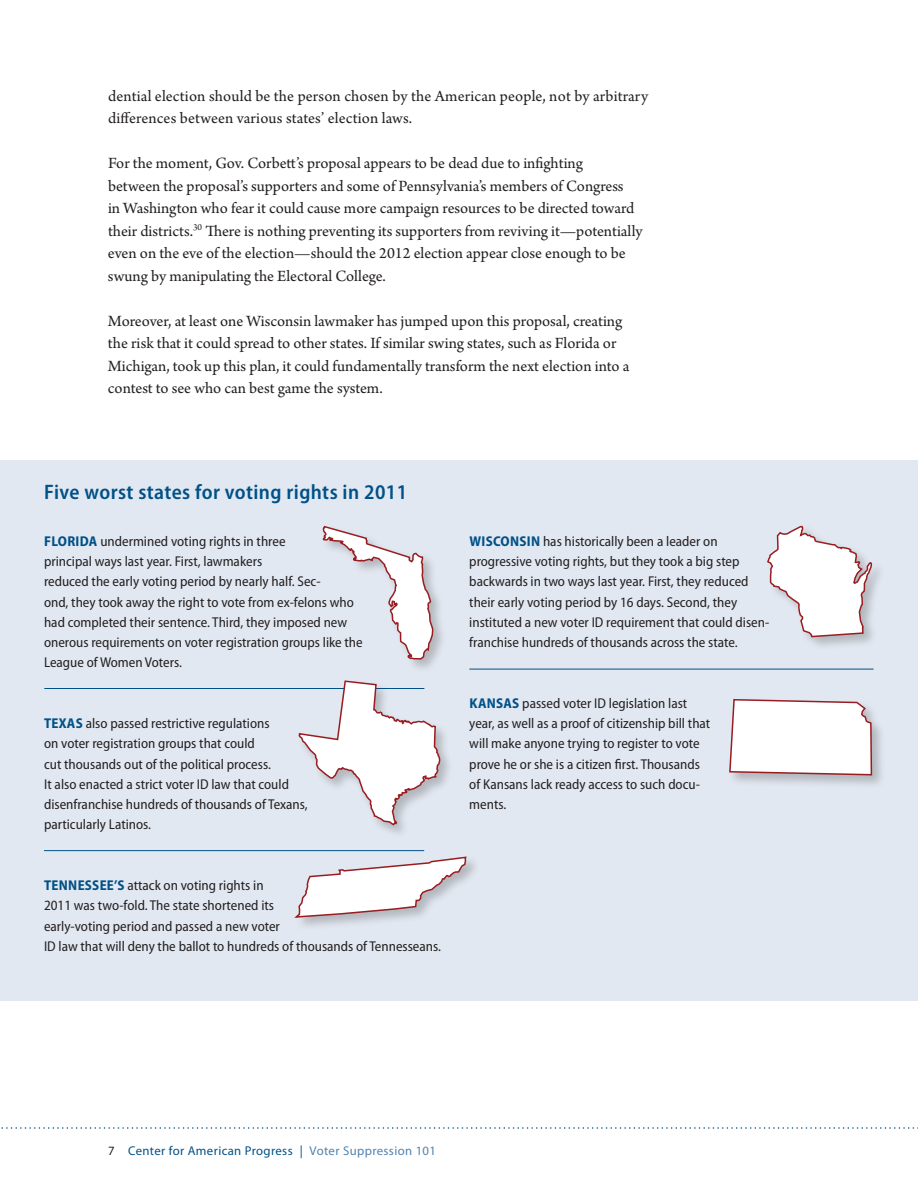
<style>
.page{position:relative;width:918px;height:1188px;background:#fff}
.page>*{position:absolute;margin:0;border:0;box-sizing:border-box;transform-origin:0 0}
.t1{font:600 semi-condensed 21px "Myriad Pro";letter-spacing:.02em;color:#005187}
.t2{font:16.5px/22.5px "Arno Pro";color:#231f20}
.t3{font:semi-condensed 14.25px/20.2px "Myriad Pro";color:#231f20}
.t4{font:12.75px "Myriad Pro";letter-spacing:.03em;color:#005187}
.s1{font-weight:700;color:#005187}
.s2{color:#231f20}
.s3{color:#5083af}
</style>
<div class="page">
<svg style="left:1px;top:1127px;width:917px;height:2px"></svg>
<div style="left:1px;top:503px;width:917px;height:497px;background:#e2e8f1"></div>
<div style="left:1px;top:460px;width:917px;height:66px;background:#e2e8f1"></div>
<div style="left:321px;top:525px;width:126px;height:149px;background:#231f20;opacity:.25"></div>
<svg style="left:322px;top:525px;width:112px;height:135px"></svg>
<div style="left:766px;top:524px;width:120px;height:127px;background:#231f20;opacity:.25"></div>
<svg style="left:766px;top:525px;width:107px;height:113px"></svg>
<div style="left:727px;top:697px;width:159px;height:93px;background:#231f20;opacity:.25"></div>
<svg style="left:728px;top:698px;width:145px;height:78px;background:#f4eeef"></svg>
<div style="left:294px;top:855px;width:186px;height:76px;background:#231f20;opacity:.25"></div>
<svg style="left:294px;top:856px;width:173px;height:63px"></svg>
<hr style="left:44px;top:688px;width:380px;height:1px;background:#005187">
<div style="left:297px;top:679px;width:157px;height:159px;background:#231f20;opacity:.25"></div>
<svg style="left:297px;top:680px;width:144px;height:146px"></svg>
<hr style="left:44px;top:850px;width:380px;height:1px;background:#005187">
<hr style="left:469px;top:669px;width:405px;height:1px;background:#005187">
<p class="t2" style="left:108px;top:85px;width:542px">dential election should be the person chosen by the American people, not by arbitrary differences between various states’ election laws.</p>
<p class="t2" style="left:108px;top:153px;width:536px">For the moment, Gov. Corbett’s proposal appears to be dead due to infighting<br>between the proposal’s supporters and some of Pennsylvania’s members of Congress<br>in Washington who fear it could cause more campaign resources to be directed toward their districts.<sup>30</sup> There is nothing preventing its supporters from reviving it—potentially even on the eve of the election—should the 2012 election appear close enough to be swung by manipulating the Electoral College.</p>
<p class="t2" style="left:108px;top:310px;width:523px">Moreover, at least one Wisconsin lawmaker has jumped upon this proposal, creating the risk that it could spread to other states. If similar swing states, such as Florida or Michigan, took up this plan, it could fundamentally transform the next election into a contest to see who can best game the system.</p>
<h1 class="t1" style="left:44px;top:480px;width:364px">Five worst states for voting rights in 2011</h1>
<p class="t3" style="left:44px;top:531px;width:320px"><span class="s1">FLORIDA</span> undermined voting rights in three<br>principal ways last year. First, lawmakers<br>reduced the early voting period by nearly half. Sec-<br>ond, they took away the right to vote from ex-felons who had completed their sentence. Third, they imposed new onerous requirements on voter registration groups like the League of Women Voters.</p>
<p class="t3" style="left:44px;top:714px;width:265px"><span class="s1">TEXAS</span> also passed restrictive regulations<br>on voter registration groups that could<br>cut thousands out of the political process.<br>It also enacted a strict voter ID law that could disenfranchise hundreds of thousands of Texans, particularly Latinos.</p>
<p class="t3" style="left:44px;top:876px;width:398px"><span class="s1">TENNESSEE’S</span> attack on voting rights in<br>2011 was two-fold. The state shortened its<br>early-voting period and passed a new voter<br>ID law that will deny the ballot to hundreds of thousands of Tennesseans.</p>
<p class="t3" style="left:469px;top:531px;width:301px"><span class="s1">WISCONSIN</span> has historically been a leader on progressive voting rights, but they took a big step backwards in two ways last year. First, they reduced their early voting period by 16 days. Second, they instituted a new voter ID requirement that could disen&shy;franchise hundreds of thousands across the state.</p>
<p class="t3" style="left:469px;top:693px;width:242px"><span class="s1">KANSAS</span> passed voter ID legislation last year, as well as a proof of citizenship bill that will make anyone trying to register to vote prove he or she is a citizen first. Thousands of Kansans lack ready access to such docu&shy;ments.</p>
<p class="t4" style="left:108px;top:1143px;width:330px"><span class="s2">7</span> Center for American Progress | <span class="s3">Voter Suppression 101</span></p>
</div>
